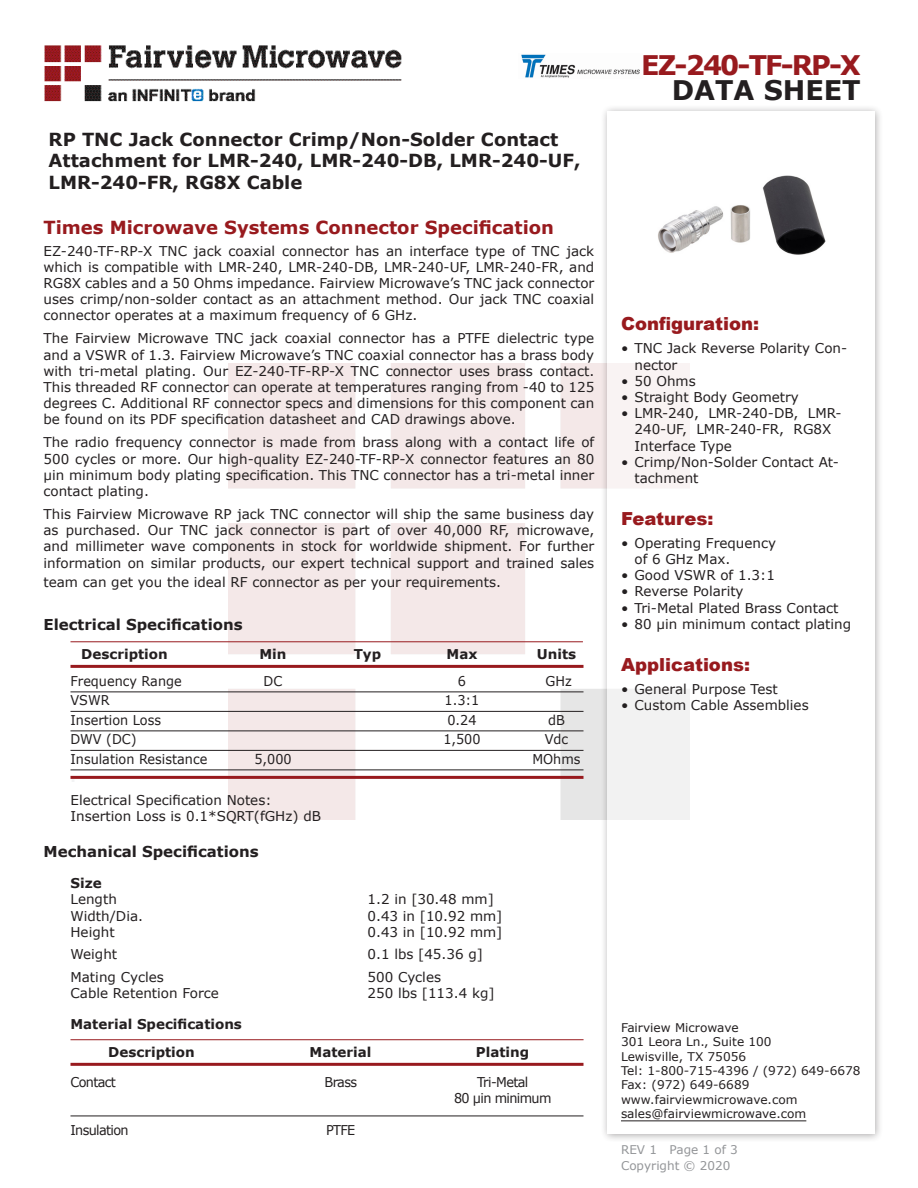
<style>
.page{position:relative;width:918px;height:1188px;background:#fff}
.page>*{position:absolute;margin:0;border:0;box-sizing:border-box;transform-origin:0 0}
.FM{font:700 27px "Verdana";letter-spacing:-.07em;color:#981a1e}
.t1{font:700 27px "Verdana";color:#231f20}
.Web_Description_Para{font:700 18px/21.6px "Verdana";color:#231f20}
.Head1{font:700 18px "Verdana";color:#981a1e}
.Applications_Header{font:900 18px "Arial";color:#981a1e}
.Head1-2{font:700 15px "Verdana";color:#231f20}
.MarketingDescription{font:13.5px/16.2px "Verdana";color:#231f20;text-align:justify}
.Specs_Para{font:13.5px "Verdana";color:#231f20}
.Table-Body{font:13.5px "Verdana";color:#231f20;scale:.95 1}
.Table_Body_Connector{font:13.5px "Verdana";letter-spacing:-.05em;color:#231f20;scale:.95 1}
.Head2{font:700 13.5px "Verdana";color:#231f20}
.Table_Header_Connect{font:700 13.5px "Verdana";color:#231f20}
.Table-Header{font:700 13.5px "Verdana";color:#231f20}
.FM_Info{font:12px "Verdana";color:#231f20}
.REV_Info{font:12px "Verdana";color:#939598}
</style>
<div class="page">
<img style="left:44px;top:45px;width:358px;height:57px">
<hr style="left:70px;top:641px;width:513px;height:1px;background:#981a1e">
<hr style="left:70px;top:665px;width:514px;height:3px;background:#981a1e">
<hr style="left:70px;top:692px;width:514px;height:1px;background:#231f20">
<hr style="left:70px;top:711px;width:514px;height:1px;background:#231f20">
<hr style="left:70px;top:731px;width:514px;height:1px;background:#231f20">
<hr style="left:70px;top:750px;width:514px;height:1px;background:#231f20">
<hr style="left:70px;top:770px;width:514px;height:1px;background:#231f20">
<hr style="left:70px;top:776px;width:514px;height:3px;background:#981a1e">
<hr style="left:70px;top:1039px;width:514px;height:1px;background:#981a1e">
<hr style="left:70px;top:1063px;width:514px;height:3px;background:#981a1e">
<hr style="left:70px;top:1116px;width:514px;height:1px;background:#231f20">
<div style="left:600px;top:104px;width:284px;height:1039px;background:#231f20;opacity:.75"></div>
<div style="left:608px;top:111px;width:267px;height:1023px;background:#fff"></div>
<img style="left:521px;top:54px;width:119px;height:24px">
<hr style="left:621px;top:1120px;width:185px;height:1px;background:#231f20">
<img style="left:658px;top:175px;width:168px;height:80px">
<p class="Web_Description_Para" style="left:49px;top:128px;width:534px">RP TNC Jack Connector Crimp/Non-Solder Contact<br>Attachment for LMR-240, LMR-240-DB, LMR-240-UF,<br>LMR-240-FR, RG8X Cable</p>
<p class="Head1" style="left:44px;top:215px;width:512px">Times Microwave Systems Connector Specification</p>
<p class="MarketingDescription" style="left:44px;top:243px;width:552px">EZ-240-TF-RP-X TNC jack coaxial connector has an interface type of TNC jack which is compatible with LMR-240, LMR-240-DB, LMR-240-UF, LMR-240-FR, and RG8X cables and a 50 Ohms impedance. Fairview Microwave’s TNC jack connector uses crimp/non-solder contact as an attachment method. Our jack TNC coaxial connector operates at a maximum frequency of 6 GHz.</p>
<p class="MarketingDescription" style="left:44px;top:330px;width:552px">The Fairview Microwave TNC jack coaxial connector has a PTFE dielectric type and a VSWR of 1.3. Fairview Microwave’s TNC coaxial connector has a brass body with tri-metal plating. Our EZ-240-TF-RP-X TNC connector uses brass contact.<br>This threaded RF connector can operate at temperatures ranging from -40 to 125 degrees C. Additional RF connector specs and dimensions for this component can be found on its PDF specification datasheet and CAD drawings above.</p>
<p class="MarketingDescription" style="left:44px;top:434px;width:552px">The radio frequency connector is made from brass along with a contact life of 500 cycles or more. Our high-quality EZ-240-TF-RP-X connector features an 80 µin minimum body plating specification. This TNC connector has a tri-metal inner contact plating.</p>
<p class="MarketingDescription" style="left:44px;top:506px;width:552px">This Fairview Microwave RP jack TNC connector will ship the same business day as purchased. Our TNC jack connector is part of over 40,000 RF, microwave, and millimeter wave components in stock for worldwide shipment. For further information on similar products, our expert technical support and trained sales</p>
<p class="MarketingDescription" style="left:44px;top:574px;width:459px">team can get you the ideal RF connector as per your requirements.</p>
<p class="Head1-2" style="left:44px;top:614px;width:201px">Electrical Specifications</p>
<p class="Table-Header" style="left:81px;top:644px;width:88px">Description</p>
<p class="Table-Header" style="left:259px;top:644px;width:29px">Min</p>
<p class="Table-Header" style="left:354px;top:644px;width:29px">Typ</p>
<p class="Table-Header" style="left:447px;top:644px;width:32px">Max</p>
<p class="Table-Header" style="left:537px;top:644px;width:41px">Units</p>
<p class="Table-Body" style="left:70px;top:672px;width:119px">Frequency Range</p>
<p class="Table-Body" style="left:264px;top:672px;width:21px">DC</p>
<p class="Table-Body" style="left:458px;top:672px;width:10px">6</p>
<p class="Table-Body" style="left:546px;top:672px;width:29px">GHz</p>
<p class="Table-Body" style="left:70px;top:691px;width:43px">VSWR</p>
<p class="Table-Body" style="left:445px;top:691px;width:38px">1.3:1</p>
<p class="Table-Body" style="left:70px;top:711px;width:97px">Insertion Loss</p>
<p class="Table-Body" style="left:447px;top:711px;width:32px">0.24</p>
<p class="Table-Body" style="left:548px;top:711px;width:19px">dB</p>
<p class="Table-Body" style="left:70px;top:730px;width:71px">DWV (DC)</p>
<p class="Table-Body" style="left:443px;top:730px;width:41px">1,500</p>
<p class="Table-Body" style="left:545px;top:730px;width:26px">Vdc</p>
<p class="Table-Body" style="left:70px;top:750px;width:146px">Insulation Resistance</p>
<p class="Table-Body" style="left:254px;top:750px;width:41px">5,000</p>
<p class="Table-Body" style="left:532px;top:750px;width:52px">MOhms</p>
<p class="Specs_Para" style="left:70px;top:791px;width:203px">Electrical Specification Notes:</p>
<p class="Specs_Para" style="left:70px;top:807px;width:252px">Insertion Loss is 0.1*SQRT(fGHz) dB</p>
<p class="Head1-2" style="left:44px;top:841px;width:217px">Mechanical Specifications</p>
<p class="Head2" style="left:70px;top:874px;width:33px">Size</p>
<p class="Specs_Para" style="left:70px;top:890px;width:48px">Length</p>
<p class="Specs_Para" style="left:368px;top:890px;width:128px">1.2 in [30.48 mm]</p>
<p class="Specs_Para" style="left:70px;top:906px;width:74px">Width/Dia.</p>
<p class="Specs_Para" style="left:368px;top:906px;width:136px">0.43 in [10.92 mm]</p>
<p class="Specs_Para" style="left:70px;top:923px;width:46px">Height</p>
<p class="Specs_Para" style="left:368px;top:923px;width:136px">0.43 in [10.92 mm]</p>
<p class="Specs_Para" style="left:70px;top:945px;width:48px">Weight</p>
<p class="Specs_Para" style="left:368px;top:945px;width:117px">0.1 lbs [45.36 g]</p>
<p class="Specs_Para" style="left:70px;top:968px;width:95px">Mating Cycles</p>
<p class="Specs_Para" style="left:368px;top:968px;width:75px">500 Cycles</p>
<p class="Specs_Para" style="left:70px;top:984px;width:150px">Cable Retention Force</p>
<p class="Specs_Para" style="left:368px;top:984px;width:129px">250 lbs [113.4 kg]</p>
<p class="Head2" style="left:70px;top:1015px;width:173px">Material Specifications</p>
<p class="Table_Header_Connect" style="left:108px;top:1042px;width:88px">Description</p>
<p class="Table_Header_Connect" style="left:310px;top:1042px;width:63px">Material</p>
<p class="Table_Header_Connect" style="left:476px;top:1042px;width:55px">Plating</p>
<p class="Table_Body_Connector" style="left:70px;top:1072px;width:49px">Contact</p>
<p class="Table_Body_Connector" style="left:325px;top:1072px;width:36px">Brass</p>
<p class="Table_Body_Connector" style="left:477px;top:1072px;width:55px">Tri-Metal</p>
<p class="Table_Body_Connector" style="left:454px;top:1089px;width:104px">80 µin minimum</p>
<p class="Table_Body_Connector" style="left:70px;top:1121px;width:63px">Insulation</p>
<p class="Table_Body_Connector" style="left:326px;top:1121px;width:32px">PTFE</p>
<p class="FM" style="left:641px;top:46px;width:221px">EZ-240-TF-RP-X</p>
<p class="t1" style="left:672px;top:71px;width:191px">DATA SHEET</p>
<p class="Applications_Header" style="left:621px;top:311px;width:140px">Configuration:</p>
<p class="MarketingDescription" style="left:634px;top:340px;width:214px;text-indent:-14px">• TNC Jack Reverse Polarity Con&shy;nector</p>
<p class="MarketingDescription" style="left:621px;top:373px;width:76px">• 50 Ohms</p>
<p class="MarketingDescription" style="left:621px;top:389px;width:179px">• Straight Body Geometry</p>
<p class="MarketingDescription" style="left:634px;top:405px;width:209px;text-align:left;text-indent:-14px">• LMR-240, LMR-240-DB, LMR-<br>240-UF, LMR-240-FR, RG8X<br>Interface Type</p>
<p class="MarketingDescription" style="left:634px;top:454px;width:206px;text-indent:-14px">• Crimp/Non-Solder Contact At&shy;tachment</p>
<p class="Applications_Header" style="left:621px;top:505px;width:94px">Features:</p>
<p class="MarketingDescription" style="left:634px;top:535px;width:143px;text-indent:-14px">• Operating Frequency of 6 GHz Max.</p>
<p class="MarketingDescription" style="left:621px;top:567px;width:155px">• Good VSWR of 1.3:1</p>
<p class="MarketingDescription" style="left:621px;top:583px;width:124px">• Reverse Polarity</p>
<p class="MarketingDescription" style="left:621px;top:599px;width:219px">• Tri-Metal Plated Brass Contact</p>
<p class="MarketingDescription" style="left:621px;top:616px;width:232px">• 80 µin minimum contact plating</p>
<p class="Applications_Header" style="left:621px;top:651px;width:131px">Applications:</p>
<p class="MarketingDescription" style="left:621px;top:680px;width:158px">• General Purpose Test</p>
<p class="MarketingDescription" style="left:621px;top:697px;width:189px">• Custom Cable Assemblies</p>
<p class="FM_Info" style="left:621px;top:1019px;width:119px">Fairview Microwave</p>
<p class="FM_Info" style="left:621px;top:1034px;width:152px">301 Leora Ln., Suite 100</p>
<p class="FM_Info" style="left:621px;top:1048px;width:127px">Lewisville, TX 75056</p>
<p class="FM_Info" style="left:621px;top:1062px;width:241px">Tel: 1-800-715-4396 / (972) 649-6678</p>
<p class="FM_Info" style="left:621px;top:1077px;width:130px">Fax: (972) 649-6689</p>
<p class="FM_Info" style="left:621px;top:1091px;width:178px">www.fairviewmicrowave.com</p>
<p class="FM_Info" style="left:621px;top:1106px;width:187px">sales@fairviewmicrowave.com</p>
<p class="REV_Info" style="left:621px;top:1141px;width:118px">REV 1 Page 1 of 3</p>
<p class="REV_Info" style="left:621px;top:1157px;width:111px">Copyright © 2020</p>
</div>
